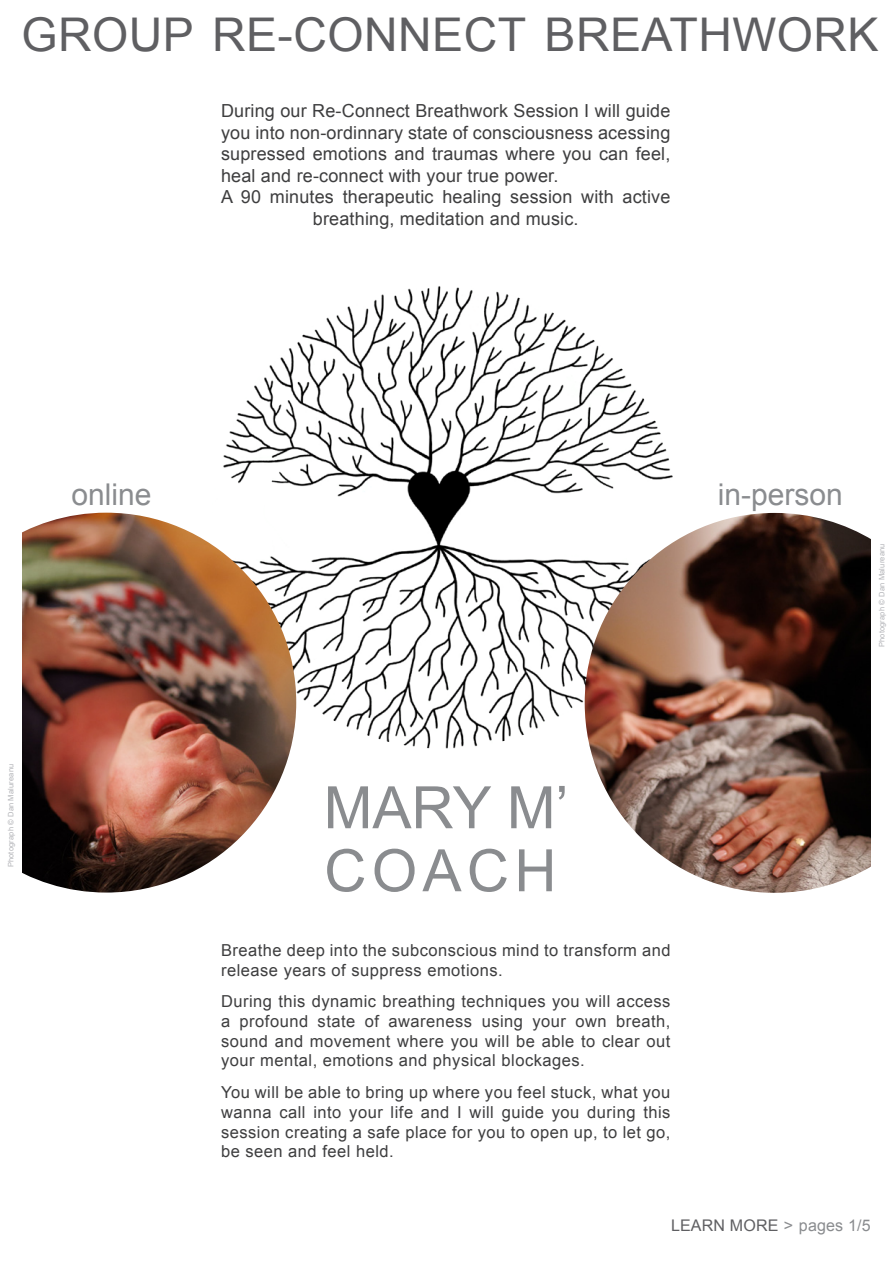
<style>
.page{position:relative;width:893px;height:1263px;background:#fff}
.page>*{position:absolute;margin:0;border:0;box-sizing:border-box;transform-origin:0 0}
.t1{font:58.5px "Arial";letter-spacing:.09em;color:#8a8c8f}
.t2{font:46.5px "Arial";letter-spacing:.01em;color:#5f5f62}
.t3{font:30px "Arial";color:#8a8c8f}
.t4{font:18px/21.6px "Arial";letter-spacing:.01em;color:#3e3e3f;text-align:justify}
.t5{font:16.5px/19.8px "Arial";letter-spacing:.03em;color:#3e3e3f;text-align:justify}
.t6{font:16.05px "Arial";letter-spacing:.01em;color:#5f5f62}
.t7{font:7.5px "Arial";letter-spacing:.02em;color:#b2b3b7}
.s1{color:#8a8c8f}
</style>
<div class="page">
<img style="left:223px;top:286px;width:450px;height:463px">
<img style="left:585px;top:513px;width:286px;height:380px">
<img style="left:22px;top:513px;width:274px;height:379px">
<p class="t2" style="left:21px;top:9px;width:859px">GROUP RE-CONNECT BREATHWORK</p>
<p class="t4" style="left:221px;top:100px;width:451px">During our Re-Connect Breathwork Session I will guide you into non-ordinnary state of consciousness acessing supressed emotions and traumas where you can feel, heal and re-connect with your true power.</p>
<p class="t4" style="left:221px;top:186px;width:451px;text-align:center">A 90 minutes therapeutic healing session with active breathing, meditation and music.</p>
<p class="t7" style="left:7px;top:867px;width:105px;rotate:-90deg">Photograph © Dan Malureanu</p>
<p class="t3" style="left:72px;top:478px;width:82px">online</p>
<p class="t3" style="left:718px;top:478px;width:127px">in-person</p>
<p class="t7" style="left:878px;top:647px;width:105px;rotate:-90deg">Photograph © Dan Malureanu</p>
<p class="t1" style="left:324px;top:775px;width:246px">MARY M’</p>
<p class="t1" style="left:324px;top:838px;width:234px">COACH</p>
<p class="t5" style="left:221px;top:940px;width:451px">Breathe deep into the subconscious mind to transform and release years of suppress emotions.</p>
<p class="t5" style="left:221px;top:991px;width:451px">During this dynamic breathing techniques you will access a profound state of awareness using your own breath, sound and movement where you will be able to clear out your mental, emotions and physical blockages.</p>
<p class="t5" style="left:221px;top:1082px;width:451px">You will be able to bring up where you feel stuck, what you wanna call into your life and I will guide you during this session creating a safe place for you to open up, to let go, be seen and feel held.</p>
<p class="t6" style="left:671px;top:1217px;width:201px">LEARN MORE <span class="s1">&gt; pages 1/5</span></p>
</div>
